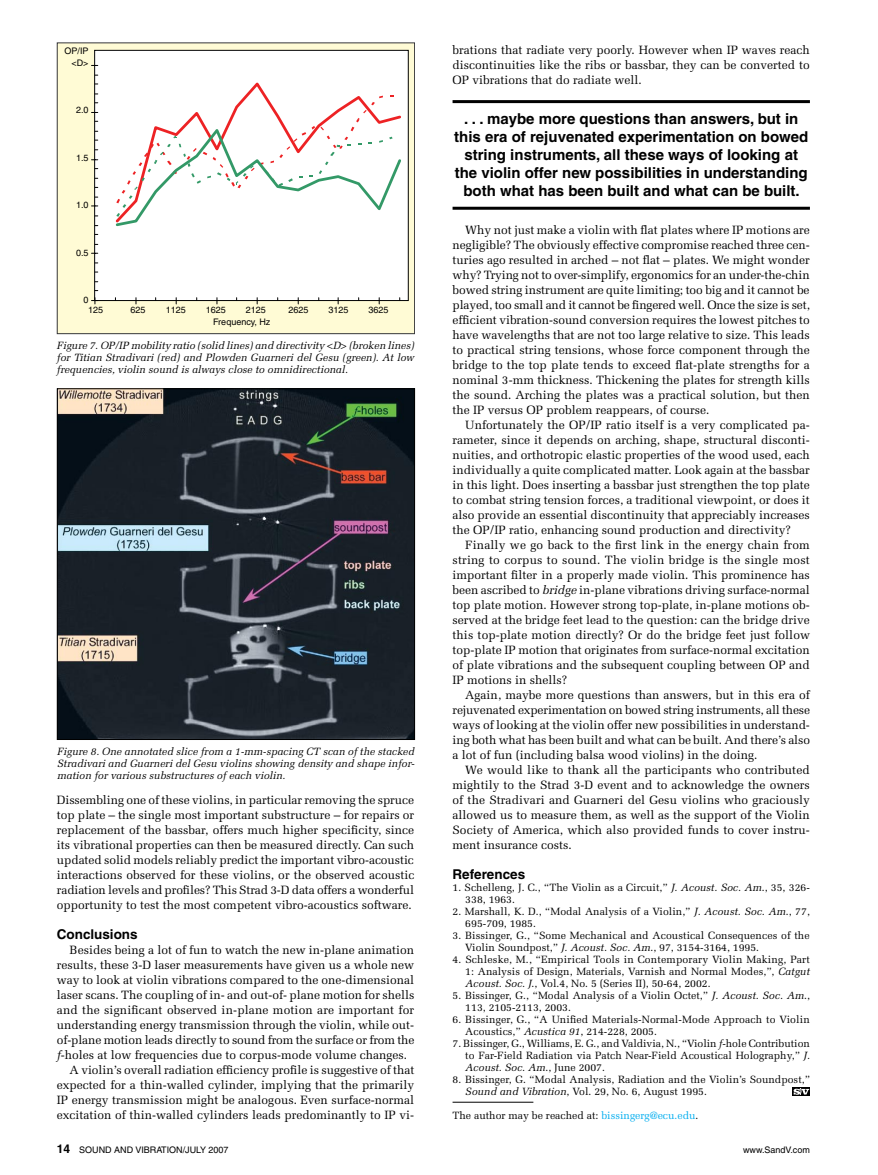
<style>
.page{position:relative;width:878px;height:1175px;background:#fff}
.page>*{position:absolute;margin:0;border:0;box-sizing:border-box;transform-origin:0 0}
.t1{font:700 15px/18px "Helvetica";color:#000;text-align:center}
.t2{font:700 13.5px "Helvetica";color:#000}
.t3{font:12px/15px "Melior";color:#000;text-align:justify}
.t4{font:10.5px/12px "Melior";color:#000}
.t5{font:italic 10.5px/12px "Melior";color:#000;text-align:justify}
.t6{font:9px/11.9px "Helvetica";color:#000;text-align:right}
.s1{font-style:italic}
.s2{color:#00adef}
.s3{font-weight:700;font-size:12px}
</style>
<div class="page">
<img style="left:59px;top:390px;width:354px;height:348px">
<div style="left:57px;top:388px;width:358px;height:352px;border:1px solid #000"></div>
<hr style="left:452px;top:100px;width:357px;height:3px;background:#000">
<hr style="left:452px;top:207px;width:357px;height:3px;background:#000">
<div style="left:57px;top:43px;width:357px;height:291px;background:#fffbd5"></div>
<div style="left:57px;top:43px;width:358px;height:291px;border:1px solid #363639"></div>
<div style="left:95px;top:50px;width:313px;height:250px;background:#fff"></div>
<div style="left:94px;top:50px;width:314px;height:251px;border:1px solid #010101"></div>
<svg style="left:91px;top:298px;width:7px;height:6px"></svg>
<svg style="left:115px;top:95px;width:286px;height:132px"></svg>
<div style="left:792px;top:1087px;width:17px;height:8px;background:#000"></div>
<svg style="left:793px;top:1088px;width:16px;height:8px"></svg>
<hr style="left:452px;top:1101px;width:81px;height:1px;background:#000">
<p class="t6" style="left:64px;top:45px;width:26px">OP/IP &lt;D&gt;</p>
<p class="t6" style="left:76px;top:104px;width:14px">2.0</p>
<p class="t6" style="left:76px;top:152px;width:14px">1.5</p>
<p class="t6" style="left:76px;top:199px;width:14px">1.0</p>
<p class="t6" style="left:76px;top:246px;width:14px">0.5</p>
<p class="t6" style="left:88px;top:295px;width:17px;line-height:10.2px;text-align:left;text-indent:-5px">0<br>125</p>
<p class="t6" style="left:131px;top:304px;width:17px">625</p>
<p class="t6" style="left:166px;top:304px;width:22px">1125</p>
<p class="t6" style="left:206px;top:304px;width:22px">1625</p>
<p class="t6" style="left:246px;top:304px;width:22px">2125</p>
<p class="t6" style="left:288px;top:304px;width:22px">2625</p>
<p class="t6" style="left:328px;top:304px;width:22px">3125</p>
<p class="t6" style="left:368px;top:304px;width:22px">3625</p>
<p class="t6" style="left:213px;top:316px;width:59px">Frequency, Hz</p>
<p class="t5" style="left:57px;top:339px;width:359px">Figure 7. OP/IP mobility ratio (solid lines) and directivity &lt;D&gt; (broken lines) for Titian Stradivari (red) and Plowden Guarneri del Gesu (green). At low frequencies, violin sound is always close to omnidirectional.</p>
<p class="t5" style="left:57px;top:745px;width:359px">Figure 8. One annotated slice from a 1-mm-spacing CT scan of the stacked Stradivari and Guarneri del Gesu violins showing density and shape infor&shy;mation for various substructures of each violin.</p>
<p class="t3" style="left:57px;top:792px;width:359px">Dissembling one of these violins, in particular removing the spruce top plate – the single most important substructure – for repairs or replacement of the bassbar, offers much higher specificity, since its vibrational properties can then be measured directly. Can such updated solid models reliably predict the important vibro-acoustic interactions observed for these violins, or the observed acoustic radiation levels and profiles? This Strad 3-D data offers a wonderful opportunity to test the most competent vibro-acoustics software.</p>
<p class="t2" style="left:57px;top:926px;width:82px">Conclusions</p>
<p class="t3" style="left:70px;top:942px;width:346px">Besides being a lot of fun to watch the new in-plane animation</p>
<p class="t3" style="left:57px;top:957px;width:359px">results, these 3-D laser measurements have given us a whole new</p>
<p class="t3" style="left:57px;top:972px;width:359px">way to look at violin vibrations compared to the one-dimensional</p>
<p class="t3" style="left:57px;top:987px;width:359px">laser scans. The coupling of in- and out-of- plane motion for shells</p>
<p class="t3" style="left:57px;top:1002px;width:359px">and the significant observed in-plane motion are important for</p>
<p class="t3" style="left:57px;top:1017px;width:359px">understanding energy transmission through the violin, while out-</p>
<p class="t3" style="left:57px;top:1032px;width:359px">of-plane motion leads directly to sound from the surface or from the</p>
<p class="t3" style="left:57px;top:1047px;width:351px"><span class="s1">f</span>-holes at low frequencies due to corpus-mode volume changes.</p>
<p class="t3" style="left:70px;top:1062px;width:346px">A violin’s overall radiation efficiency profile is suggestive of that</p>
<p class="t3" style="left:57px;top:1077px;width:359px">expected for a thin-walled cylinder, implying that the primarily</p>
<p class="t3" style="left:57px;top:1092px;width:359px">IP energy transmission might be analogous. Even surface-normal</p>
<p class="t3" style="left:57px;top:1107px;width:359px">excitation of thin-walled cylinders leads predominantly to IP vi-</p>
<p class="t3" style="left:452px;top:42px;width:359px">brations that radiate very poorly. However when IP waves reach discontinuities like the ribs or bassbar, they can be converted to OP vibrations that do radiate well.</p>
<p class="t1" style="left:454px;top:109px;width:355px">. . . maybe more questions than answers, but in this era of rejuvenated experimentation on bowed string instruments, all these ways of looking at the violin offer new possibilities in understanding both what has been built and what can be built.</p>
<p class="t3" style="left:452px;top:222px;width:359px;text-indent:13px">Why not just make a violin with flat plates where IP motions are negligible? The obviously effective compromise reached three cen&shy;turies ago resulted in arched – not flat – plates. We might wonder why? Trying not to over-simplify, ergonomics for an under-the-chin bowed string instrument are quite limiting; too big and it cannot be played, too small and it cannot be fingered well. Once the size is set, efficient vibration-sound conversion requires the lowest pitches to have wavelengths that are not too large relative to size. This leads to practical string tensions, whose force component through the bridge to the top plate tends to exceed flat-plate strengths for a nominal 3-mm thickness. Thickening the plates for strength kills the sound. Arching the plates was a practical solution, but then the IP versus OP problem reappears, of course.</p>
<p class="t3" style="left:452px;top:417px;width:359px;text-indent:13px">Unfortunately the OP/IP ratio itself is a very complicated pa&shy;rameter, since it depends on arching, shape, structural disconti&shy;nuities, and orthotropic elastic properties of the wood used, each individually a quite complicated matter. Look again at the bassbar in this light. Does inserting a bassbar just strengthen the top plate to combat string tension forces, a traditional viewpoint, or does it also provide an essential discontinuity that appreciably increases the OP/IP ratio, enhancing sound production and directivity?</p>
<p class="t3" style="left:452px;top:537px;width:359px;text-indent:13px">Finally we go back to the first link in the energy chain from string to corpus to sound. The violin bridge is the single most important filter in a properly made violin. This prominence has been ascribed to <span class="s1">bridge</span> in-plane vibrations driving surface-normal top plate motion. However strong top-plate, in-plane motions ob&shy;served at the bridge feet lead to the question: can the bridge drive this top-plate motion directly? Or do the bridge feet just follow top-plate IP motion that originates from surface-normal excitation of plate vibrations and the subsequent coupling between OP and IP motions in shells?</p>
<p class="t3" style="left:452px;top:687px;width:359px;text-indent:13px">Again, maybe more questions than answers, but in this era of rejuvenated experimentation on bowed string instruments, all these ways of looking at the violin offer new possibilities in understand&shy;ing both what has been built and what can be built. And there’s also a lot of fun (including balsa wood violins) in the doing.</p>
<p class="t3" style="left:452px;top:762px;width:359px;text-indent:13px">We would like to thank all the participants who contributed mightily to the Strad 3-D event and to acknowledge the owners of the Stradivari and Guarneri del Gesu violins who graciously allowed us to measure them, as well as the support of the Violin Society of America, which also provided funds to cover instru&shy;ment insurance costs.</p>
<p class="t2" style="left:452px;top:866px;width:74px">References</p>
<p class="t4" style="left:465px;top:881px;width:346px;text-indent:-13px">1. Schelleng, J. C., “The Violin as a Circuit,” <span class="s1">J. Acoust. Soc. Am</span>., 35, 326-<br>338, 1963.</p>
<p class="t4" style="left:465px;top:905px;width:346px;text-indent:-13px">2. Marshall, K. D., “Modal Analysis of a Violin,” <span class="s1">J. Acoust. Soc. Am</span>., 77,<br>695-709, 1985.</p>
<p class="t4" style="left:465px;top:929px;width:346px;text-indent:-13px">3. Bissinger, G., “Some Mechanical and Acoustical Consequences of the<br>Violin Soundpost,” <span class="s1">J. Acoust. Soc. Am</span>., 97, 3154-3164, 1995.</p>
<p class="t4" style="left:465px;top:953px;width:346px;text-align:justify;text-indent:-13px">4. Schleske, M., “Empirical Tools in Contemporary Violin Making, Part 1: Analysis of Design, Materials, Varnish and Normal Modes,”, <span class="s1">Catgut Acoust. Soc. J</span>., Vol.4, No. 5 (Series II), 50-64, 2002.</p>
<p class="t4" style="left:465px;top:989px;width:346px;text-indent:-13px">5. Bissinger, G., “Modal Analysis of a Violin Octet,” <span class="s1">J. Acoust. Soc. Am</span>.,<br>113, 2105-2113, 2003.</p>
<p class="t4" style="left:465px;top:1013px;width:346px;text-indent:-13px">6. Bissinger, G., “A Unified Materials-Normal-Mode Approach to Violin<br>Acoustics,” <span class="s1">Acustica 91</span>, 214-228, 2005.</p>
<p class="t4" style="left:465px;top:1037px;width:346px;text-align:justify;text-indent:-13px">7. Bissinger, G., Williams, E. G., and Valdivia, N., “Violin <span class="s1">f</span>-hole Contribution to Far-Field Radiation via Patch Near-Field Acoustical Holography,” <span class="s1">J.<br>Acoust. Soc. Am</span>., June 2007.</p>
<p class="t4" style="left:465px;top:1073px;width:346px;text-indent:-13px">8. Bissinger, G. “Modal Analysis, Radiation and the Violin’s Soundpost,”<br><span class="s1">Sound and Vibration</span>, Vol. 29, No. 6, August 1995.</p>
<p class="t4" style="left:452px;top:1109px;width:247px">The author may be reached at: <span class="s2">bissingerg@ecu.edu</span>.</p>
<p class="t6" style="left:57px;top:1143px;width:173px"><span class="s3">14</span> SOUND AND VIBRATION/JULY 2007</p>
<p class="t6" style="left:743px;top:1143px;width:68px">www.SandV.com</p>
</div>
